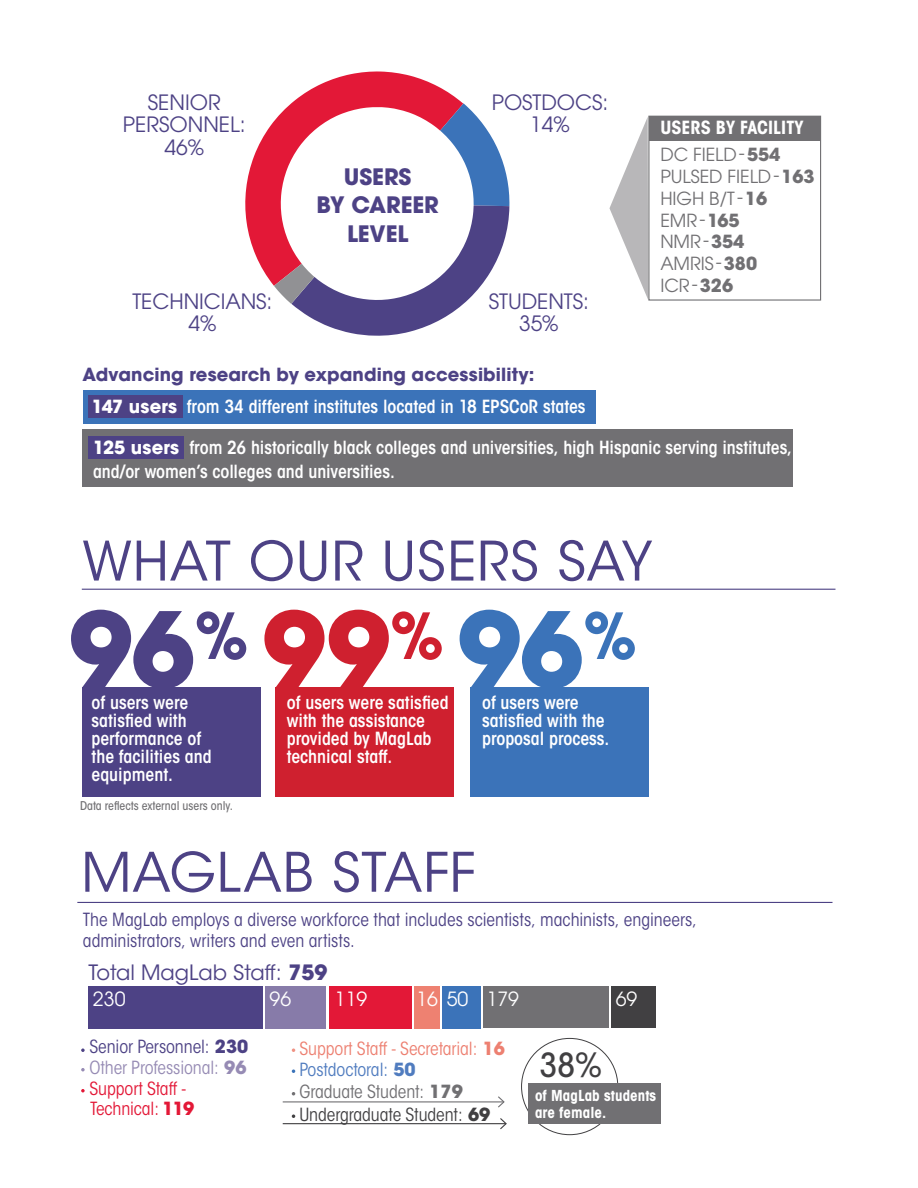
<style>
.page{position:relative;width:918px;height:1188px;background:#fff}
.page>*{position:absolute;margin:0;border:0;box-sizing:border-box;transform-origin:0 0}
.t1{font:370.05px "Chartwell Pies";color:#e31837}
.t2{font:700 103.2px "ITC Avant Garde Pro";color:#4d4285}
.t3{font:54px "ITC Avant Garde Std";letter-spacing:.015em;color:#4d4285}
.t4{font:500 condensed 33px "ITC Avant Garde Std";color:#414042}
.t5{font:700 22.5px/28.5px "ITC Avant Garde Pro";letter-spacing:-.005em;color:#4d4285;text-align:center}
.t6{font:21px/22.5px "ITC Avant Garde Pro";letter-spacing:-.005em;color:#4d4285;text-align:center}
.t7{font:21px "ITC Avant Garde Std";color:#4d4285}
.t8{font:19.5px "ITC Avant Garde Pro";letter-spacing:-.005em;color:#fff}
.t9{font:600 condensed 18px/18px "ITC Avant Garde Std";color:#fff}
.t10{font:condensed 18px/21px "ITC Avant Garde Std";color:#4d4285}
.t11{font:condensed 18px/22px "ITC Avant Garde Std";letter-spacing:-.005em;color:#ed8071}
.t12{font:18px/21.8px "ITC Avant Garde Pro";letter-spacing:-.005em;color:#717073}
.t13{font:condensed 18px/20.5px "ITC Avant Garde Std";letter-spacing:-.005em;color:#e31837}
.t14{font:700 18px "ITC Avant Garde Std";letter-spacing:.005em;color:#4d4285}
.t15{font:700 condensed 18px "ITC Avant Garde Std";letter-spacing:.005em;color:#fff}
.t16{font:700 condensed 15px/16.2px "ITC Avant Garde Std";letter-spacing:.005em;color:#fff}
.t17{font:500 condensed 12px "ITC Avant Garde Std";color:#717073}
.s1{color:#3b73b9}
.s2{color:#4d4285}
.s3{color:#919194}
.s4{color:#fff}
.s5{font-weight:700;font-stretch:normal}
.s6{font-weight:700}
.s7{color:#cf202f}
.s8{font-family:"ITC Avant Garde Pro";font-weight:700;font-stretch:normal}
.s9{color:#507cbf}
.s10{font-family:"ITC Avant Garde Pro";font-weight:700;font-stretch:normal;color:#507cbf}
.s11{color:#717073}
.s12{font-family:"ITC Avant Garde Pro";font-weight:700;font-stretch:normal;color:#717073}
.s13{color:#414042}
.s14{font-family:"ITC Avant Garde Pro";font-weight:700;font-stretch:normal;color:#414042}
.s15{font-family:"ITC Avant Garde Pro";font-weight:700;font-stretch:normal;color:#4d4285}
.s16{color:#968bb4}
.s17{font-family:"ITC Avant Garde Pro";font-weight:700;font-stretch:normal;color:#968bb4}
</style>
<div class="page">
<hr style="left:77px;top:902px;width:756px;height:1px;background:#4d4285">
<div style="left:82px;top:687px;width:178px;height:109px;background:#4d4285"></div>
<div style="left:275px;top:687px;width:179px;height:109px;background:#cf202f"></div>
<div style="left:471px;top:687px;width:178px;height:109px;background:#3b73b9"></div>
<hr style="left:82px;top:589px;width:753px;height:1px;background:#4d4285">
<div style="left:648px;top:116px;width:173px;height:185px;border:1px solid #717073"></div>
<svg style="left:609px;top:117px;width:39px;height:182px"></svg>
<div style="left:649px;top:116px;width:172px;height:25px;background:#717073"></div>
<div style="left:88px;top:986px;width:174px;height:42px;background:#4d4285"></div>
<div style="left:612px;top:987px;width:44px;height:41px;background:#414042"></div>
<div style="left:484px;top:987px;width:125px;height:41px;background:#717073"></div>
<div style="left:442px;top:986px;width:39px;height:42px;background:#3b73b9"></div>
<div style="left:414px;top:986px;width:25px;height:42px;background:#ee8171"></div>
<div style="left:329px;top:986px;width:82px;height:42px;background:#e31837"></div>
<div style="left:265px;top:986px;width:61px;height:42px;background:#877ba9"></div>
<svg style="left:81px;top:1048px;width:4px;height:4px"></svg>
<svg style="left:81px;top:1068px;width:4px;height:3px"></svg>
<svg style="left:81px;top:1089px;width:4px;height:3px"></svg>
<svg style="left:292px;top:1048px;width:3px;height:4px"></svg>
<svg style="left:292px;top:1069px;width:3px;height:4px"></svg>
<svg style="left:292px;top:1114px;width:3px;height:4px"></svg>
<hr style="left:283px;top:1101px;width:221px;height:1px;background:#717073">
<svg style="left:497px;top:1096px;width:8px;height:12px"></svg>
<hr style="left:283px;top:1123px;width:223px;height:1px;background:#414042">
<svg style="left:499px;top:1118px;width:8px;height:12px"></svg>
<div style="left:528px;top:1084px;width:133px;height:40px;background:#717073"></div>
<div style="left:84px;top:390px;width:512px;height:33px;background:#3b73b9"></div>
<div style="left:82px;top:430px;width:711px;height:57px;background:#717073"></div>
<div style="left:88px;top:437px;width:96px;height:22px;background:#4d4285"></div>
<div style="left:88px;top:395px;width:95px;height:22px;background:#4d4285"></div>
<h1 class="t1" style="left:295px;top:465px;width:673px;rotate:-129deg">47<span class="s1">14</span><span class="s2">6</span><span class="s3">3</span><span class="s4">L</span></h1>
<p class="t6" style="left:123px;top:90px;width:124px">SENIOR<br>PERSONNEL:<br>46%</p>
<p class="t6" style="left:492px;top:90px;width:118px">POSTDOCS:<br>14%</p>
<p class="t5" style="left:317px;top:162px;width:124px">USERS<br>BY CAREER<br>LEVEL</p>
<p class="t6" style="left:132px;top:290px;width:141px">TECHNICIANS:<br>4%</p>
<p class="t6" style="left:489px;top:290px;width:101px">STUDENTS:<br>35%</p>
<p class="t14" style="left:82px;top:362px;width:454px">Advancing research by expanding accessibility:</p>
<p class="t9" style="left:92px;top:397px;width:495px"><span class="s5">147 users</span> from 34 different institutes located in 18 EPSCoR states</p>
<p class="t15" style="left:660px;top:116px;width:145px">USERS BY FACILITY</p>
<p class="t12" style="left:660px;top:144px;width:156px">DC FIELD-<span class="s6">554<br></span>PULSED FIELD-<span class="s6">163<br></span>HIGH B/T -<span class="s6">16<br></span>EMR-<span class="s6">165<br></span>NMR-<span class="s6">354<br></span>AMRIS-<span class="s6">380<br></span>ICR-<span class="s6">326</span></p>
<p class="t9" style="left:93px;top:436px;width:701px;line-height:24px"><span class="s5">125 users</span> from 26 historically black colleges and universities, high Hispanic serving institutes, and/or women’s colleges and universities.</p>
<h3 class="t3" style="left:82px;top:528px;width:572px">WHAT OUR USERS SAY</h3>
<h2 class="t2" style="left:69px;top:580px;width:570px">96<sup>%</sup> <span class="s7">99</span><sup>%</sup> <span class="s1">96</span><sup>%</sup></h2>
<p class="t9" style="left:92px;top:694px;width:122px">of users were satisfied with performance of the facilities and equipment.</p>
<p class="t9" style="left:287px;top:694px;width:163px">of users were satisfied with the assistance provided by MagLab technical staff.</p>
<p class="t9" style="left:482px;top:694px;width:129px">of users were satisfied with the proposal process.</p>
<p class="t17" style="left:80px;top:799px;width:154px">Data reflects external users only.</p>
<h3 class="t3" style="left:81px;top:839px;width:396px">MAGLAB STAFF</h3>
<p class="t10" style="left:83px;top:910px;width:615px">The MagLab employs a diverse workforce that includes scientists, machinists, engineers, administrators, writers and even artists.</p>
<p class="t7" style="left:89px;top:960px;width:240px">Total MagLab Staff: <span class="s6">759</span></p>
<p class="t8" style="left:93px;top:987px;width:34px">230</p>
<p class="t8" style="left:270px;top:987px;width:23px">96</p>
<p class="t8" style="left:335px;top:987px;width:34px">119</p>
<p class="t8" style="left:416px;top:987px;width:104px">16 50 179</p>
<p class="t8" style="left:616px;top:987px;width:23px">69</p>
<p class="t11" style="left:299px;top:1038px;width:207px">Support Staff - Secretarial: <span class="s8">16<br></span><span class="s9">Postdoctoral:</span> <span class="s10">50<br></span><span class="s11">Graduate Student:</span> <span class="s12">179<br></span><span class="s13">Undergraduate Student:</span> <span class="s14">69</span></p>
<p class="t13" style="left:89px;top:1037px;width:160px"><span class="s2">Senior Personnel:</span> <span class="s15">230<br></span><span class="s16">Other Professional:</span> <span class="s17">96<br></span>Support Staff -<br>Technical: <span class="s8">119</span></p>
<h3 class="t4" style="left:540px;top:1044px;width:64px">38%</h3>
<p class="t16" style="left:535px;top:1088px;width:123px">of MagLab students are female.</p>
</div>
